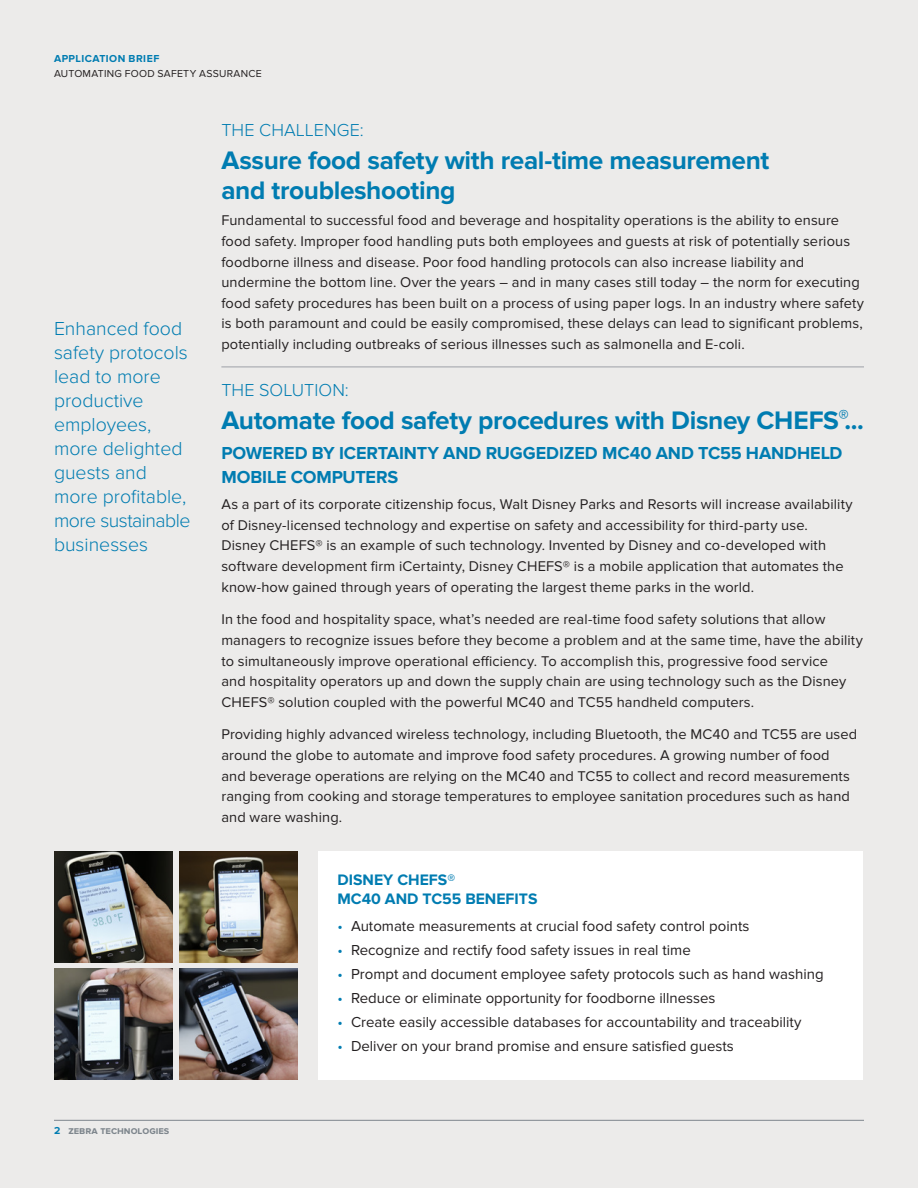
<style>
.page{position:relative;width:918px;height:1188px;background:#ecebea}
.page>*{position:absolute;margin:0;border:0;box-sizing:border-box;transform-origin:0 0}
.IntroCopy_Headline{font:700 26.25px "Proxima Nova";letter-spacing:-.015em;color:#007cb1}
.t1{font:300 19.5px/24px "Proxima Nova";color:#007cb1}
.IntroCopy_Headline-2{font:700 18px/24px "Proxima Nova";letter-spacing:-.005em;color:#007cb1}
.IntroCopy_Headline-3{font:300 18px "Proxima Nova";letter-spacing:.005em;color:#007cb1}
.t2{font:700 15.75px "Proxima Nova";color:#007cb1}
.t3{font:15px "Proxima Nova";color:#231f20}
.Intro_Copy{font:14.7px/20.7px "Proxima Nova";letter-spacing:.01em;color:#231f20}
.t4{font:10.5px "Proxima Nova";letter-spacing:.025em;color:#231f20}
.t5{font:700 10.5px "Proxima Nova";color:#7e868d}
.t6{font:700 10.5px "Proxima Nova";letter-spacing:.045em;color:#007cb1}
.s1{color:#007cb1}
</style>
<div class="page">
<div style="left:319px;top:851px;width:544px;height:229px;background:#fff"></div>
<hr style="left:54px;top:1120px;width:810px;height:1px;background:#7e868d">
<hr style="left:221px;top:366px;width:643px;height:2px;background:#b7b9bd">
<img style="left:54px;top:851px;width:118px;height:111px">
<img style="left:179px;top:851px;width:119px;height:111px">
<img style="left:54px;top:969px;width:118px;height:111px">
<img style="left:179px;top:969px;width:119px;height:111px">
<p class="t6" style="left:54px;top:53px;width:107px">APPLICATION BRIEF</p>
<p class="t4" style="left:54px;top:67px;width:209px">AUTOMATING FOOD SAFETY ASSURANCE</p>
<p class="t1" style="left:54px;top:317px;width:138px">Enhanced food safety protocols lead to more productive employees, more delighted guests and more profitable, more sustainable businesses</p>
<p class="t5" style="left:54px;top:1124px;width:117px"><span class="s1">2</span> zebra technologies</p>
<p class="IntroCopy_Headline-3" style="left:221px;top:119px;width:144px">THE CHALLENGE:</p>
<p class="IntroCopy_Headline" style="left:221px;top:145px;width:550px">Assure food safety with real-time measurement</p>
<p class="IntroCopy_Headline" style="left:221px;top:175px;width:236px">and troubleshooting</p>
<p class="Intro_Copy" style="left:221px;top:210px;width:644px">Fundamental to successful food and beverage and hospitality operations is the ability to ensure food safety. Improper food handling puts both employees and guests at risk of potentially serious foodborne illness and disease. Poor food handling protocols can also increase liability and undermine the bottom line. Over the years – and in many cases still today – the norm for executing food safety procedures has been built on a process of using paper logs. In an industry where safety is both paramount and could be easily compromised, these delays can lead to significant problems, potentially including outbreaks of serious illnesses such as salmonella and E-coli.</p>
<p class="IntroCopy_Headline-3" style="left:221px;top:379px;width:129px">THE SOLUTION:</p>
<p class="IntroCopy_Headline" style="left:221px;top:405px;width:644px">Automate food safety procedures with Disney CHEFS<sup>®</sup>...</p>
<p class="IntroCopy_Headline-2" style="left:221px;top:441px;width:623px">POWERED BY ICERTAINTY AND RUGGEDIZED MC40 AND TC55 HANDHELD<br>MOBILE COMPUTERS</p>
<p class="Intro_Copy" style="left:221px;top:494px;width:633px">As a part of its corporate citizenship focus, Walt Disney Parks and Resorts will increase availability of Disney-licensed technology and expertise on safety and accessibility for third-party use.</p>
<p class="Intro_Copy" style="left:221px;top:535px;width:624px">Disney CHEFS® is an example of such technology. Invented by Disney and co-developed with software development firm iCertainty, Disney CHEFS® is a mobile application that automates the know-how gained through years of operating the largest theme parks in the world.</p>
<p class="Intro_Copy" style="left:221px;top:609px;width:643px">In the food and hospitality space, what’s needed are real-time food safety solutions that allow managers to recognize issues before they become a problem and at the same time, have the ability to simultaneously improve operational efficiency. To accomplish this, progressive food service<br>and hospitality operators up and down the supply chain are using technology such as the Disney CHEFS® solution coupled with the powerful MC40 and TC55 handheld computers.</p>
<p class="Intro_Copy" style="left:221px;top:724px;width:637px">Providing highly advanced wireless technology, including Bluetooth, the MC40 and TC55 are used around the globe to automate and improve food safety procedures. A growing number of food and beverage operations are relying on the MC40 and TC55 to collect and record measurements ranging from cooking and storage temperatures to employee sanitation procedures such as hand and ware washing.</p>
<p class="t2" style="left:338px;top:871px;width:119px">DISNEY CHEFS®</p>
<p class="t2" style="left:338px;top:890px;width:201px">MC40 AND TC55 BENEFITS</p>
<p class="t3" style="left:338px;top:918px;width:413px"><span class="s1">•</span> Automate measurements at crucial food safety control points</p>
<p class="t3" style="left:338px;top:942px;width:355px"><span class="s1">•</span> Recognize and rectify food safety issues in real time</p>
<p class="t3" style="left:338px;top:966px;width:488px"><span class="s1">•</span> Prompt and document employee safety protocols such as hand washing</p>
<p class="t3" style="left:338px;top:990px;width:380px"><span class="s1">•</span> Reduce or eliminate opportunity for foodborne illnesses</p>
<p class="t3" style="left:338px;top:1014px;width:465px"><span class="s1">•</span> Create easily accessible databases for accountability and traceability</p>
<p class="t3" style="left:338px;top:1038px;width:398px"><span class="s1">•</span> Deliver on your brand promise and ensure satisfied guests</p>
</div>
